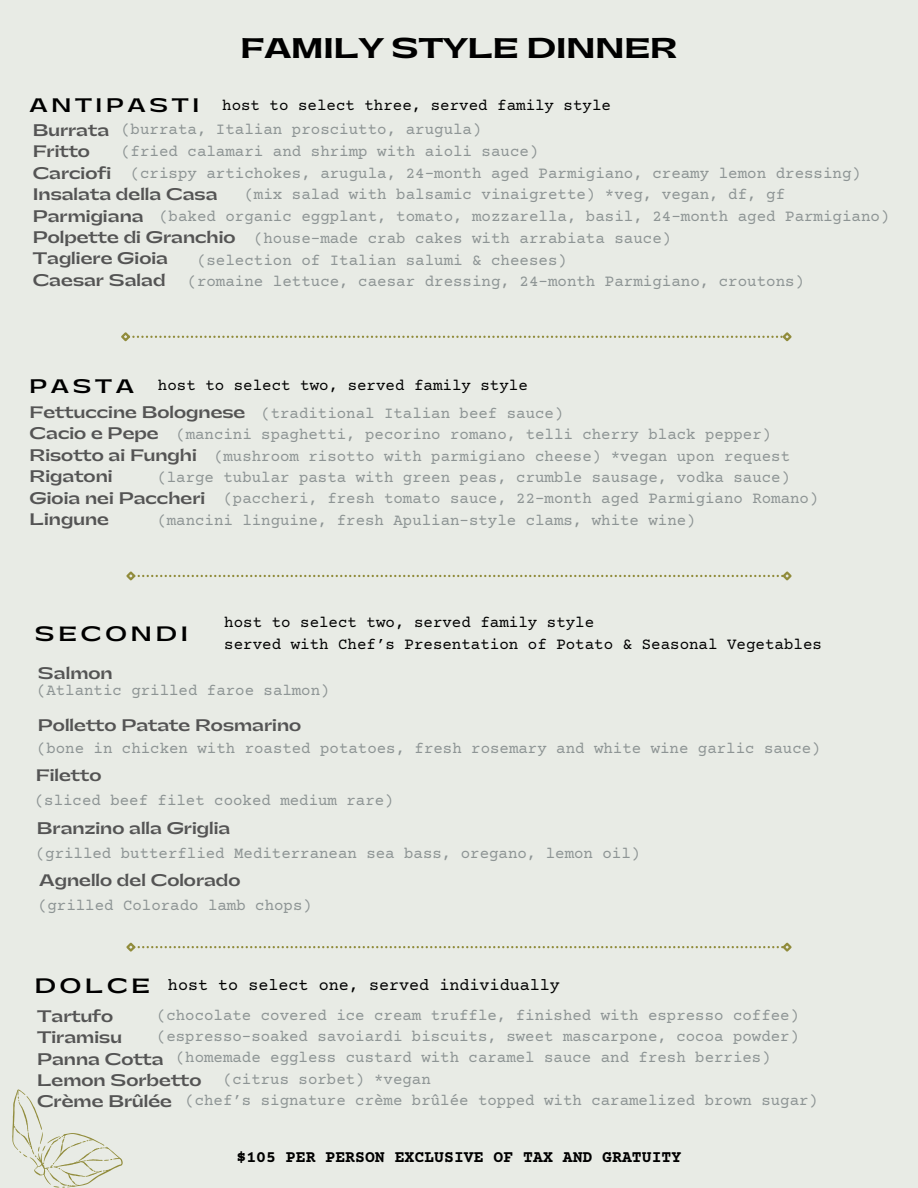
<style>
.page{position:relative;width:918px;height:1188px;background:#e8ebe5}
.page>*{position:absolute;margin:0;border:0;box-sizing:border-box;transform-origin:0 0}
.t1{font:800 26.7px "Gatwick";color:#000}
.t2{font:700 19.5px "Gatwick";letter-spacing:.2em;color:#000}
.t3{font:700 18.45px "Gatwick";letter-spacing:.2em;color:#000}
.t4{font:16.8px "Courier Prime";color:#000}
.t5{font:700 16.5px "Courier Prime";color:#000}
.t6{font:15.75px "Courier Prime";color:#8d9494}
.t7{font:700 15.75px/21.3px "Gatwick";color:#545454}
.t8{font:15.75px/21.8px "Courier Prime";color:#000}
.s1{font-family:"Gatwick";font-weight:700;font-size:19.5px}
</style>
<div class="page">
<svg style="left:126px;top:942px;width:666px;height:10px"></svg>
<svg style="left:121px;top:332px;width:671px;height:10px"></svg>
<svg style="left:12px;top:1089px;width:111px;height:99px"></svg>
<svg style="left:126px;top:571px;width:666px;height:10px"></svg>
<p class="t3" style="left:30px;top:96px;width:171px">ANTIPASTI</p>
<h1 class="t1" style="left:241px;top:35px;width:438px">FAMILY STYLE DINNER</h1>
<p class="t8" style="left:222px;top:96px;width:390px">host to select three, served family style</p>
<p class="t6" style="left:121px;top:122px;width:362px">(burrata, Italian prosciutto, arugula)</p>
<p class="t6" style="left:121px;top:144px;width:419px">(fried calamari and shrimp with aioli sauce)</p>
<p class="t6" style="left:131px;top:165px;width:732px">(crispy artichokes, arugula, 24-month aged Parmigiano, creamy lemon dressing)</p>
<p class="t6" style="left:244px;top:187px;width:542px">(mix salad with balsamic vinaigrette) *veg, vegan, df, gf</p>
<p class="t6" style="left:159px;top:209px;width:732px">(baked organic eggplant, tomato, mozzarella, basil, 24-month aged Parmigiano)</p>
<p class="t6" style="left:254px;top:231px;width:419px">(house-made crab cakes with arrabiata sauce)</p>
<p class="t6" style="left:197px;top:252px;width:372px">(selection of Italian salumi &amp; cheeses)</p>
<p class="t6" style="left:188px;top:274px;width:618px">(romaine lettuce, caesar dressing, 24-month Parmigiano, croutons)</p>
<p class="t7" style="left:33px;top:120px;width:204px">Burrata<br>Fritto<br>Carciofi<br>Insalata della Casa<br>Parmigiana<br>Polpette di Granchio<br>Tagliere Gioia<br>Caesar Salad</p>
<p class="t3" style="left:30px;top:377px;width:106px">PASTA</p>
<p class="t8" style="left:158px;top:375px;width:372px">host to select two, served family style</p>
<p class="t7" style="left:30px;top:402px;width:217px">Fettuccine Bolognese<br>Cacio e Pepe<br>Risotto ai Funghi<br>Rigatoni<br>Gioia nei Paccheri<br>Lingune</p>
<p class="t6" style="left:261px;top:406px;width:304px">(traditional Italian beef sauce)</p>
<p class="t6" style="left:176px;top:427px;width:596px">(mancini spaghetti, pecorino romano, telli cherry black pepper)</p>
<p class="t6" style="left:214px;top:448px;width:578px">(mushroom risotto with parmigiano cheese) *vegan upon request</p>
<p class="t6" style="left:157px;top:470px;width:634px">(large tubular pasta with green peas, crumble sausage, vodka sauce)</p>
<p class="t6" style="left:224px;top:491px;width:596px">(paccheri, fresh tomato sauce, 22-month aged Parmigiano Romano)</p>
<p class="t6" style="left:157px;top:513px;width:540px">(mancini linguine, fresh Apulian-style clams, white wine)</p>
<p class="t2" style="left:35px;top:624px;width:155px">SECONDI</p>
<p class="t8" style="left:224px;top:613px;width:599px">host to select two, served family style<br>served with Chef’s Presentation of Potato &amp; Seasonal Vegetables</p>
<p class="t7" style="left:38px;top:663px;width:76px">Salmon</p>
<p class="t7" style="left:38px;top:715px;width:265px">Polletto Patate Rosmarino</p>
<p class="t7" style="left:36px;top:765px;width:67px">Filetto</p>
<p class="t7" style="left:37px;top:818px;width:195px">Branzino alla Griglia</p>
<p class="t6" style="left:37px;top:683px;width:294px">(Atlantic grilled faroe salmon)</p>
<p class="t6" style="left:37px;top:740px;width:785px">(bone in chicken with roasted potatoes, fresh rosemary and white wine garlic sauce)</p>
<p class="t6" style="left:35px;top:793px;width:360px">(sliced beef filet cooked medium rare)</p>
<p class="t6" style="left:36px;top:845px;width:606px">(grilled butterflied Mediterranean sea bass, oregano, lemon oil)</p>
<p class="t7" style="left:39px;top:870px;width:203px">Agnello del Colorado</p>
<p class="t6" style="left:38px;top:898px;width:275px">(grilled Colorado lamb chops)</p>
<p class="t4" style="left:35px;top:977px;width:527px"><span class="s1">D O L C E</span> host to select one, served individually</p>
<p class="t6" style="left:157px;top:1007px;width:644px">(chocolate covered ice cream truffle, finished with espresso coffee)</p>
<p class="t6" style="left:157px;top:1029px;width:644px">(espresso-soaked savoiardi biscuits, sweet mascarpone, cocoa powder)</p>
<p class="t6" style="left:176px;top:1050px;width:596px">(homemade eggless custard with caramel sauce and fresh berries)</p>
<p class="t6" style="left:223px;top:1071px;width:209px">(citrus sorbet) *vegan</p>
<p class="t6" style="left:185px;top:1093px;width:634px">(chef’s signature crème brûlée topped with caramelized brown sugar)</p>
<p class="t7" style="left:37px;top:1006px;width:166px">Tartufo<br>Tiramisu<br>Panna Cotta<br>Lemon Sorbetto<br>Crème Brûlée</p>
<p class="t5" style="left:237px;top:1149px;width:446px">$105 PER PERSON EXCLUSIVE OF TAX AND GRATUITY</p>
</div>
